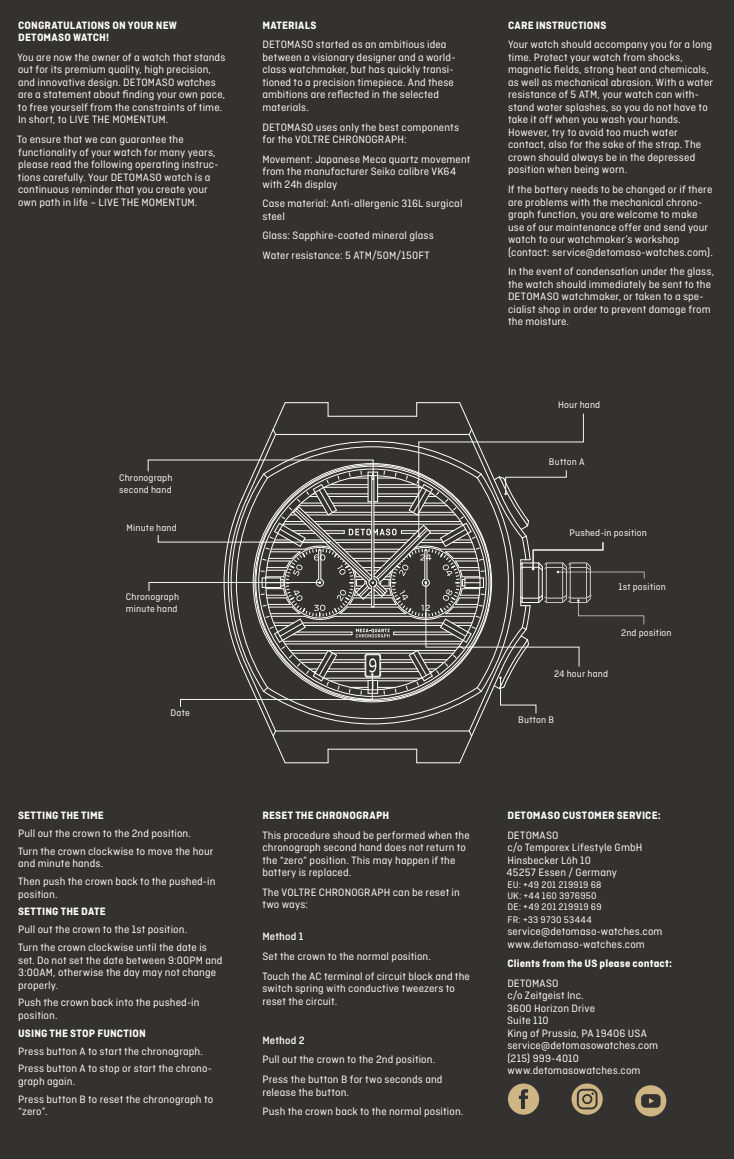
<style>
.page{position:relative;width:734px;height:1159px;background:#fff}
.page>*{position:absolute;margin:0;border:0;box-sizing:border-box;transform-origin:0 0}
.t1{font:11.25px/12.5px "Ciutadella";letter-spacing:.015em;color:#fff}
.t2{font:700 11.25px/12.5px "Ciutadella";letter-spacing:.01em;color:#fff}
.t3{font:500 11.25px "Ciutadella";letter-spacing:.015em;color:#fff}
.t4{font:10px/11.2px "Ciutadella";letter-spacing:.015em;color:#fff}
</style>
<div class="page">
<div style="left:0;top:0;width:733px;height:1159px;background:#343231"></div>
<svg style="left:571px;top:1083px;width:31px;height:31px"></svg>
<svg style="left:508px;top:1083px;width:31px;height:31px"></svg>
<svg style="left:635px;top:1085px;width:31px;height:31px"></svg>
<svg style="left:147px;top:402px;width:497px;height:361px"></svg>
<p class="t2" style="left:18px;top:19px;width:160px">CONGRATULATIONS ON YOUR NEW<br>DETOMASO WATCH!</p>
<p class="t1" style="left:17px;top:51px;width:209px">You are now the owner of a watch that stands out for its premium quality, high precision, and innovative design. DETOMASO watches are a statement about finding your own pace, to free yourself from the constraints of time.<br>In short, to LIVE THE MOMENTUM.</p>
<p class="t1" style="left:17px;top:133px;width:203px">To ensure that we can guarantee the functionality of your watch for many years, please read the following operating instruc&shy;tions carefully. Your DETOMASO watch is a continuous reminder that you create your own path in life – LIVE THE MOMENTUM.</p>
<p class="t4" style="left:119px;top:471px;width:55px;line-height:12px">Chronograph second hand</p>
<p class="t4" style="left:127px;top:522px;width:52px">Minute hand</p>
<p class="t4" style="left:126px;top:591px;width:55px;line-height:12px">Chronograph minute hand</p>
<p class="t4" style="left:170px;top:707px;width:21px">Date</p>
<p class="t2" style="left:18px;top:809px;width:87px">SETTING THE TIME</p>
<p class="t1" style="left:18px;top:824px;width:197px;line-height:17.9px">Pull out the crown to the 2nd position.<br>Turn the crown clockwise to move the hour</p>
<p class="t1" style="left:18px;top:854px;width:199px;line-height:17.9px">and minute hands.<br>Then push the crown back to the pushed-in</p>
<p class="t1" style="left:18px;top:887px;width:41px">position.</p>
<p class="t2" style="left:18px;top:905px;width:89px">SETTING THE DATE</p>
<p class="t1" style="left:18px;top:920px;width:190px;line-height:17.9px">Pull out the crown to the 1st position.<br>Turn the crown clockwise until the date is</p>
<p class="t1" style="left:18px;top:953px;width:206px">set. Do not set the date between 9:00PM and<br>3:00AM, otherwise the day may not change properly.</p>
<p class="t1" style="left:18px;top:996px;width:183px">Push the crown back into the pushed-in position.</p>
<p class="t2" style="left:18px;top:1027px;width:129px">USING THE STOP FUNCTION</p>
<p class="t1" style="left:18px;top:1042px;width:195px;line-height:17.9px">Press button A to start the chronograph.<br>Press button A to stop or start the chrono-</p>
<p class="t1" style="left:18px;top:1072px;width:196px;line-height:17.9px">graph again.<br>Press button B to reset the chronograph to</p>
<p class="t1" style="left:18px;top:1105px;width:31px">“zero”.</p>
<p class="t2" style="left:262px;top:19px;width:56px">MATERIALS</p>
<p class="t1" style="left:262px;top:38px;width:194px">DETOMASO started as an ambitious idea between a visionary designer and a world&shy;class watchmaker, but has quickly transi&shy;tioned to a precision timepiece. And these ambitions are reflected in the selected materials.</p>
<p class="t1" style="left:262px;top:120px;width:198px">DETOMASO uses only the best components for the VOLTRE CHRONOGRAPH:</p>
<p class="t1" style="left:262px;top:153px;width:209px">Movement: Japanese Meca quartz movement from the manufacturer Seiko calibre VK64 with 24h display</p>
<p class="t1" style="left:262px;top:197px;width:201px">Case material: Anti-allergenic 316L surgical steel</p>
<p class="t1" style="left:262px;top:226px;width:173px;line-height:19.6px">Glass: Sapphire-coated mineral glass<br>Water resistance: 5 ATM/50M/150FT</p>
<p class="t2" style="left:262px;top:809px;width:128px">RESET THE CHRONOGRAPH</p>
<p class="t1" style="left:262px;top:829px;width:209px">This procedure shoud be performed when the chronograph second hand does not return to the “zero“ position. This may happen if the battery is replaced.</p>
<p class="t1" style="left:262px;top:886px;width:199px">The VOLTRE CHRONOGRAPH can be reset in two ways:</p>
<p class="t3" style="left:262px;top:930px;width:43px">Method 1</p>
<p class="t1" style="left:262px;top:946px;width:209px;line-height:19.6px">Set the crown to the normal position.<br>Touch the AC terminal of circuit block and the</p>
<p class="t1" style="left:262px;top:982px;width:194px">switch spring with conductive tweezers to reset the circuit.</p>
<p class="t3" style="left:262px;top:1034px;width:44px">Method 2</p>
<p class="t1" style="left:262px;top:1050px;width:181px;line-height:19.6px">Pull out the crown to the 2nd position.<br>Press the button B for two seconds and</p>
<p class="t1" style="left:262px;top:1082px;width:202px;line-height:19.6px">release the button.<br>Push the crown back to the normal position.</p>
<p class="t2" style="left:508px;top:19px;width:100px">CARE INSTRUCTIONS</p>
<p class="t1" style="left:508px;top:38px;width:206px">Your watch should accompany you for a long time. Protect your watch from shocks, magnetic fields, strong heat and chemicals, as well as mechanical abrasion. With a water resistance of 5 ATM, your watch can with&shy;stand water splashes, so you do not have to take it off when you wash your hands.<br>However, try to avoid too much water contact, also for the sake of the strap. The crown should always be in the depressed position when being worn.</p>
<p class="t1" style="left:508px;top:183px;width:206px">If the battery needs to be changed or if there are problems with the mechanical chrono&shy;graph function, you are welcome to make use of our maintenance offer and send your watch to our watchmaker’s workshop (contact: service@detomaso-watches.com).</p>
<p class="t1" style="left:508px;top:265px;width:207px">In the event of condensation under the glass, the watch should immediately be sent to the DETOMASO watchmaker, or taken to a spe&shy;cialist shop in order to prevent damage from the moisture.</p>
<p class="t4" style="left:558px;top:399px;width:44px">Hour hand</p>
<p class="t4" style="left:549px;top:456px;width:37px">Button A</p>
<p class="t4" style="left:569px;top:527px;width:79px">Pushed-in position</p>
<p class="t4" style="left:618px;top:581px;width:49px">1st position</p>
<p class="t4" style="left:621px;top:626px;width:52px">2nd position</p>
<p class="t4" style="left:554px;top:668px;width:55px">24 hour hand</p>
<p class="t4" style="left:518px;top:714px;width:37px">Button B</p>
<p class="t2" style="left:507px;top:809px;width:155px">DETOMASO CUSTOMER SERVICE:</p>
<p class="t1" style="left:506px;top:829px;width:137px">DETOMASO<br>c/o Temporex Lifestyle GmbH<br>Hinsbecker Löh 10<br>45257 Essen / Germany</p>
<p class="t4" style="left:507px;top:878px;width:96px">EU: +49 201 219919 68<br>UK: +44 160 3976950<br>DE: +49 201 219919 69</p>
<p class="t4" style="left:507px;top:913px;width:86px">FR: +33 9730 53444</p>
<p class="t1" style="left:507px;top:925px;width:157px">service@detomaso-watches.com www.detomaso-watches.com</p>
<p class="t2" style="left:507px;top:957px;width:166px">Clients from the US please contact:</p>
<p class="t1" style="left:507px;top:976px;width:152px">DETOMASO<br>c/o Zeitgeist Inc.<br>3600 Horizon Drive<br>Suite 110<br>King of Prussia, PA 19406 USA service@detomasowatches.com (215) 999-4010 www.detomasowatches.com</p>
</div>
